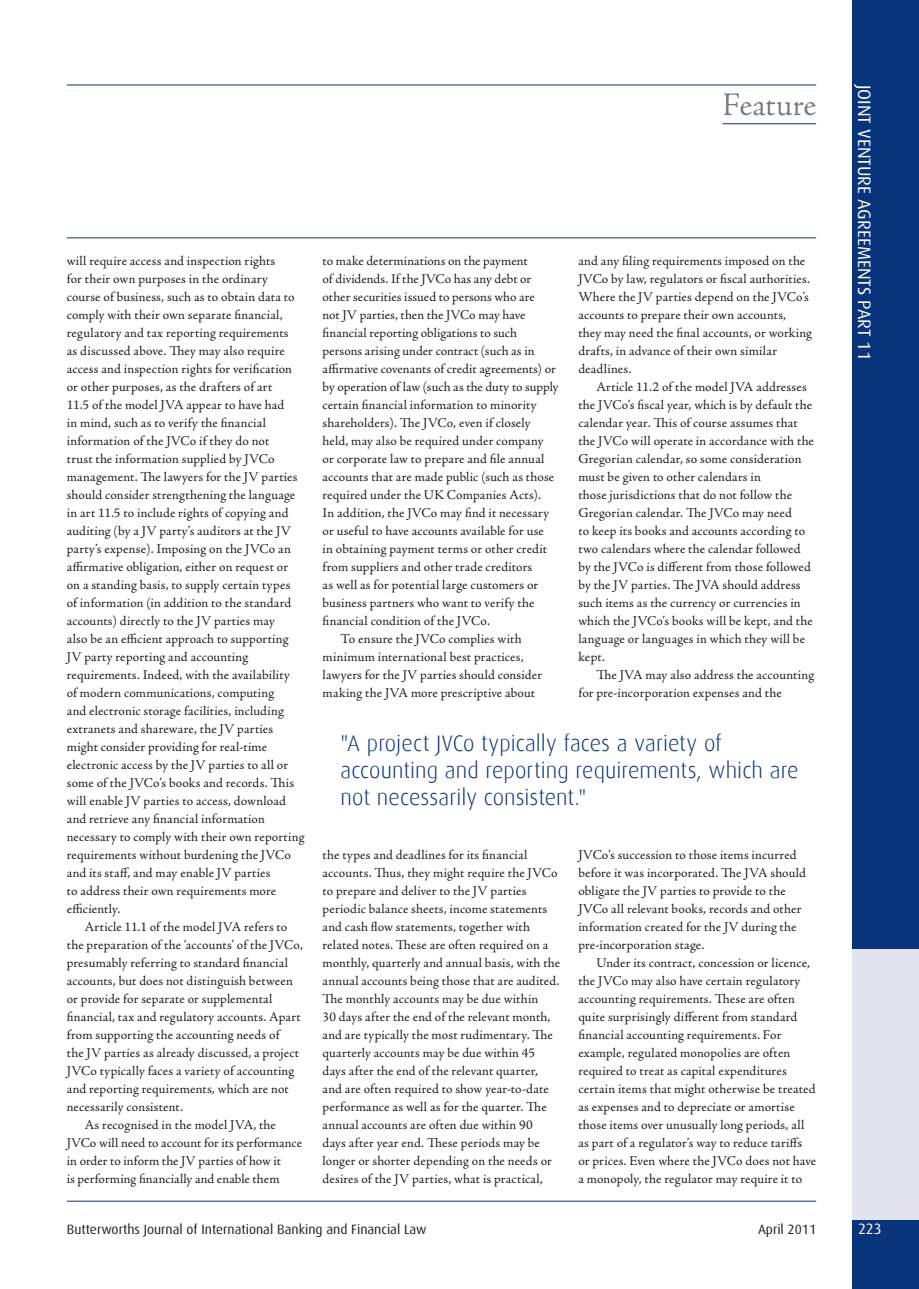
<style>
.page{position:relative;width:919px;height:1289px;background:#fff}
.page>*{position:absolute;margin:0;border:0;box-sizing:border-box;transform-origin:0 0}
.t1{font:300 33px "Adobe Jenson Pro";color:#76787b}
.t2{font:300 22.5px/27px "Dax";letter-spacing:.005em;color:#08347b}
.t3{font:18px "Dax";color:#fff}
.t4{font:15px "Dax";color:#fff}
.t5{font:13.5px/18px "Adobe Jenson Pro";letter-spacing:.01em;color:#231f20}
.t6{font:13.5px "Dax";color:#231f20}
</style>
<div class="page">
<hr style="left:67px;top:1200px;width:749px;height:1px;background:#08347b">
<hr style="left:67px;top:85px;width:749px;height:1px;background:#08347b">
<div style="left:852px;top:1219px;width:66px;height:69px;background:#08347b"></div>
<hr style="left:67px;top:238px;width:749px;height:1px;background:#08347b">
<hr style="left:722px;top:123px;width:94px;height:1px;background:#08347b">
<div style="left:852px;top:0;width:66px;height:949px;background:#08347b"></div>
<div style="left:852px;top:949px;width:66px;height:270px;background:#e2e5f0"></div>
<p class="t5" style="left:67px;top:252px;width:239px">will require access and inspection rights<br>for their own purposes in the ordinary course of business, such as to obtain data to comply with their own separate financial, regulatory and tax reporting requirements<br>as discussed above. They may also require access and inspection rights for verification or other purposes, as the drafters of art<br>11.5 of the model JVA appear to have had<br>in mind, such as to verify the financial information of the JVCo if they do not<br>trust the information supplied by JVCo management. The lawyers for the JV parties should consider strengthening the language in art 11.5 to include rights of copying and auditing (by a JV party’s auditors at the JV party’s expense). Imposing on the JVCo an affirmative obligation, either on request or on a standing basis, to supply certain types<br>of information (in addition to the standard accounts) directly to the JV parties may<br>also be an efficient approach to supporting JV party reporting and accounting requirements. Indeed, with the availability<br>of modern communications, computing<br>and electronic storage facilities, including extranets and shareware, the JV parties might consider providing for real-time electronic access by the JV parties to all or some of the JVCo’s books and records. This will enable JV parties to access, download and retrieve any financial information necessary to comply with their own reporting requirements without burdening the JVCo and its staff, and may enable JV parties<br>to address their own requirements more efficiently.</p>
<p class="t5" style="left:85px;top:918px;width:204px">Article 11.1 of the model JVA refers to</p>
<p class="t5" style="left:67px;top:936px;width:238px">the preparation of the ‘accounts’ of the JVCo,</p>
<p class="t5" style="left:67px;top:954px;width:223px">presumably referring to standard financial</p>
<p class="t5" style="left:67px;top:972px;width:227px">accounts, but does not distinguish between</p>
<p class="t5" style="left:67px;top:990px;width:207px">or provide for separate or supplemental</p>
<p class="t5" style="left:67px;top:1008px;width:235px">financial, tax and regulatory accounts. Apart</p>
<p class="t5" style="left:67px;top:1026px;width:214px">from supporting the accounting needs of</p>
<p class="t5" style="left:67px;top:1044px;width:234px">the JV parties as already discussed, a project</p>
<p class="t5" style="left:67px;top:1062px;width:229px">JVCo typically faces a variety of accounting</p>
<p class="t5" style="left:67px;top:1080px;width:223px">and reporting requirements, which are not</p>
<p class="t5" style="left:67px;top:1098px;width:118px">necessarily consistent.</p>
<p class="t5" style="left:85px;top:1116px;width:192px">As recognised in the model JVA, the</p>
<p class="t5" style="left:67px;top:1134px;width:237px">JVCo will need to account for its performance</p>
<p class="t5" style="left:67px;top:1152px;width:216px">in order to inform the JV parties of how it</p>
<p class="t5" style="left:67px;top:1170px;width:214px">is performing financially and enable them</p>
<p class="t5" style="left:322px;top:252px;width:207px">to make determinations on the payment</p>
<p class="t5" style="left:322px;top:270px;width:210px">of dividends. If the JVCo has any debt or</p>
<p class="t5" style="left:322px;top:288px;width:214px">other securities issued to persons who are</p>
<p class="t5" style="left:322px;top:306px;width:204px">not JV parties, then the JVCo may have</p>
<p class="t5" style="left:322px;top:324px;width:196px">financial reporting obligations to such</p>
<p class="t5" style="left:322px;top:342px;width:213px">persons arising under contract (such as in</p>
<p class="t5" style="left:322px;top:360px;width:235px">affirmative covenants of credit agreements) or</p>
<p class="t5" style="left:322px;top:378px;width:238px">by operation of law (such as the duty to supply</p>
<p class="t5" style="left:322px;top:396px;width:215px">certain financial information to minority</p>
<p class="t5" style="left:322px;top:414px;width:209px">shareholders). The JVCo, even if closely</p>
<p class="t5" style="left:322px;top:432px;width:222px">held, may also be required under company</p>
<p class="t5" style="left:322px;top:450px;width:223px">or corporate law to prepare and file annual</p>
<p class="t5" style="left:322px;top:468px;width:233px">accounts that are made public (such as those</p>
<p class="t5" style="left:322px;top:486px;width:220px">required under the UK Companies Acts).</p>
<p class="t5" style="left:322px;top:504px;width:228px">In addition, the JVCo may find it necessary</p>
<p class="t5" style="left:322px;top:522px;width:223px">or useful to have accounts available for use</p>
<p class="t5" style="left:322px;top:540px;width:226px">in obtaining payment terms or other credit</p>
<p class="t5" style="left:322px;top:558px;width:211px">from suppliers and other trade creditors</p>
<p class="t5" style="left:322px;top:576px;width:217px">as well as for potential large customers or</p>
<p class="t5" style="left:322px;top:594px;width:213px">business partners who want to verify the</p>
<p class="t5" style="left:322px;top:612px;width:169px">financial condition of the JVCo.</p>
<p class="t5" style="left:340px;top:630px;width:182px">To ensure the JVCo complies with</p>
<p class="t5" style="left:322px;top:648px;width:203px">minimum international best practices,</p>
<p class="t5" style="left:322px;top:666px;width:221px">lawyers for the JV parties should consider</p>
<p class="t5" style="left:322px;top:684px;width:214px">making the JVA more prescriptive about</p>
<h1 class="t1" style="left:722px;top:86px;width:95px">Feature</h1>
<h3 class="t3" style="left:874px;top:85px;width:277px;rotate:90deg">JOINT VENTURE AGREEMENTS PART 11</h3>
<p class="t5" style="left:578px;top:252px;width:235px">and any filing requirements imposed on the JVCo by law, regulators or fiscal authorities.<br>Where the JV parties depend on the JVCo’s accounts to prepare their own accounts, they may need the final accounts, or working drafts, in advance of their own similar deadlines.</p>
<p class="t5" style="left:578px;top:378px;width:237px;text-indent:18px">Article 11.2 of the model JVA addresses the JVCo’s fiscal year, which is by default the calendar year. This of course assumes that the JVCo will operate in accordance with the Gregorian calendar, so some consideration must be given to other calendars in<br>those jurisdictions that do not follow the Gregorian calendar. The JVCo may need<br>to keep its books and accounts according to two calendars where the calendar followed by the JVCo is different from those followed by the JV parties. The JVA should address such items as the currency or currencies in which the JVCo’s books will be kept, and the language or languages in which they will be kept.</p>
<p class="t5" style="left:578px;top:666px;width:237px;text-indent:18px">The JVA may also address the accounting for pre-incorporation expenses and the</p>
<h2 class="t2" style="left:340px;top:730px;width:459px">"A project JVCo typically faces a variety of accounting and reporting requirements, which are not necessarily consistent."</h2>
<p class="t5" style="left:322px;top:846px;width:239px">the types and deadlines for its financial accounts. Thus, they might require the JVCo to prepare and deliver to the JV parties periodic balance sheets, income statements and cash flow statements, together with related notes. These are often required on a monthly, quarterly and annual basis, with the annual accounts being those that are audited.<br>The monthly accounts may be due within<br>30 days after the end of the relevant month, and are typically the most rudimentary. The quarterly accounts may be due within 45 days after the end of the relevant quarter, and are often required to show year-to-date performance as well as for the quarter. The annual accounts are often due within 90<br>days after year end. These periods may be longer or shorter depending on the needs or desires of the JV parties, what is practical,</p>
<p class="t5" style="left:578px;top:846px;width:229px">JVCo’s succession to those items incurred before it was incorporated. The JVA should obligate the JV parties to provide to the JVCo all relevant books, records and other information created for the JV during the pre-incorporation stage.</p>
<p class="t5" style="left:578px;top:954px;width:239px;text-indent:18px">Under its contract, concession or licence, the JVCo may also have certain regulatory accounting requirements. These are often quite surprisingly different from standard financial accounting requirements. For example, regulated monopolies are often required to treat as capital expenditures certain items that might otherwise be treated as expenses and to depreciate or amortise those items over unusually long periods, all as part of a regulator’s way to reduce tariffs or prices. Even where the JVCo does not have a monopoly, the regulator may require it to</p>
<p class="t6" style="left:67px;top:1221px;width:361px">Butterworths Journal of International Banking and Financial Law</p>
<p class="t6" style="left:758px;top:1221px;width:60px">April 2011</p>
<p class="t4" style="left:858px;top:1220px;width:25px">223</p>
</div>
